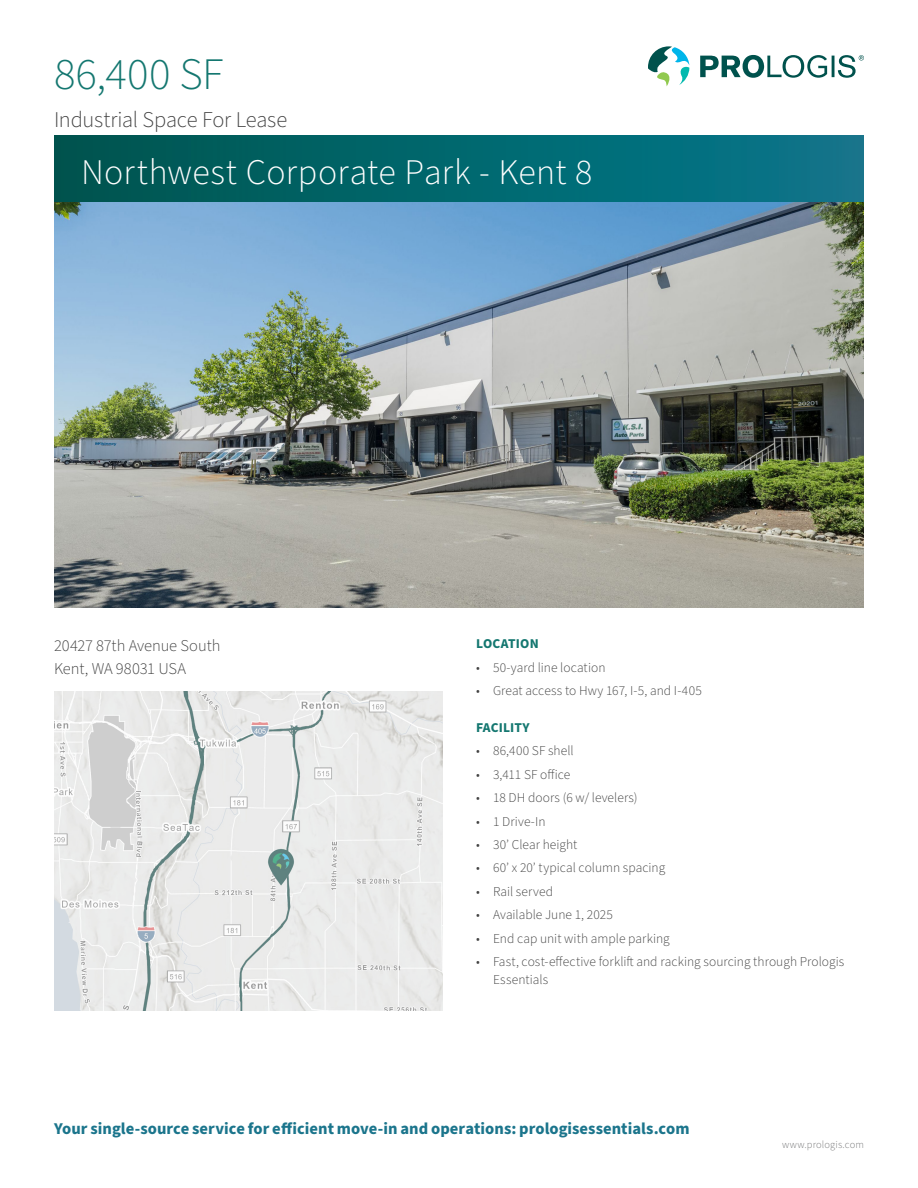
<style>
.page{position:relative;width:918px;height:1188px;background:#fff}
.page>*{position:absolute;margin:0;border:0;box-sizing:border-box;transform-origin:0 0}
.t1{font:300 45px "Source Sans Pro";color:#147770}
.t2{font:300 36px "Source Sans Pro";letter-spacing:.005em;color:#fff}
.t3{font:300 22.5px "Source Sans Pro";letter-spacing:-.01em;color:#414141}
.t4{font:700 16.5px "Source Sans Pro";color:#1b758c}
.Address{font:300 16.5px/22.5px "Source Sans Pro";letter-spacing:-.005em;color:#414141}
.t5{font:300 13.5px/18px "Source Sans Pro";letter-spacing:.005em;color:#414141}
.Body_Headings{font:700 13.5px "Source Sans Pro";letter-spacing:.01em;color:#147770}
.t6{font:300 10.5px "Source Sans Pro";letter-spacing:.015em;color:#747576}
</style>
<div class="page">
<div style="left:54px;top:135px;width:810px;height:67px;background:linear-gradient(to right,#00554e,#09788d)"></div>
<svg style="left:648px;top:46px;width:41px;height:40px"></svg>
<svg style="left:700px;top:55px;width:164px;height:23px"></svg>
<img style="left:54px;top:202px;width:810px;height:406px">
<img style="left:54px;top:691px;width:388px;height:319px">
<h1 class="t1" style="left:54px;top:44px;width:171px">86,400 SF</h1>
<h3 class="t3" style="left:54px;top:104px;width:235px">Industrial Space For Lease</h3>
<h2 class="t2" style="left:81px;top:148px;width:513px">Northwest Corporate Park - Kent 8</h2>
<p class="Address" style="left:54px;top:635px;width:168px">20427 87th Avenue South<br>Kent, WA 98031 USA</p>
<p class="Body_Headings" style="left:476px;top:635px;width:64px">LOCATION</p>
<p class="t5" style="left:476px;top:659px;width:131px">• 50-yard line location</p>
<p class="t5" style="left:476px;top:682px;width:227px">• Great access to Hwy 167, I-5, and I-405</p>
<p class="Body_Headings" style="left:476px;top:718px;width:55px">FACILITY</p>
<p class="t5" style="left:476px;top:742px;width:99px">• 86,400 SF shell</p>
<p class="t5" style="left:476px;top:766px;width:96px">• 3,411 SF office</p>
<p class="t5" style="left:476px;top:789px;width:163px">• 18 DH doors (6 w/ levelers)</p>
<p class="t5" style="left:476px;top:813px;width:71px">• 1 Drive-In</p>
<p class="t5" style="left:476px;top:836px;width:103px">• 30’ Clear height</p>
<p class="t5" style="left:476px;top:859px;width:191px">• 60’ x 20’ typical column spacing</p>
<p class="t5" style="left:476px;top:883px;width:79px">• Rail served</p>
<p class="t5" style="left:476px;top:906px;width:139px">• Available June 1, 2025</p>
<p class="t5" style="left:476px;top:930px;width:195px">• End cap unit with ample parking</p>
<p class="t5" style="left:493px;top:953px;width:353px;text-indent:-17px">• Fast, cost-effective forklift and racking sourcing through Prologis<br>Essentials</p>
<p class="t4" style="left:54px;top:1117px;width:637px">Your single-source service for efficient move-in and operations: prologisessentials.com</p>
<p class="t6" style="left:782px;top:1137px;width:83px">www.prologis.com</p>
</div>
